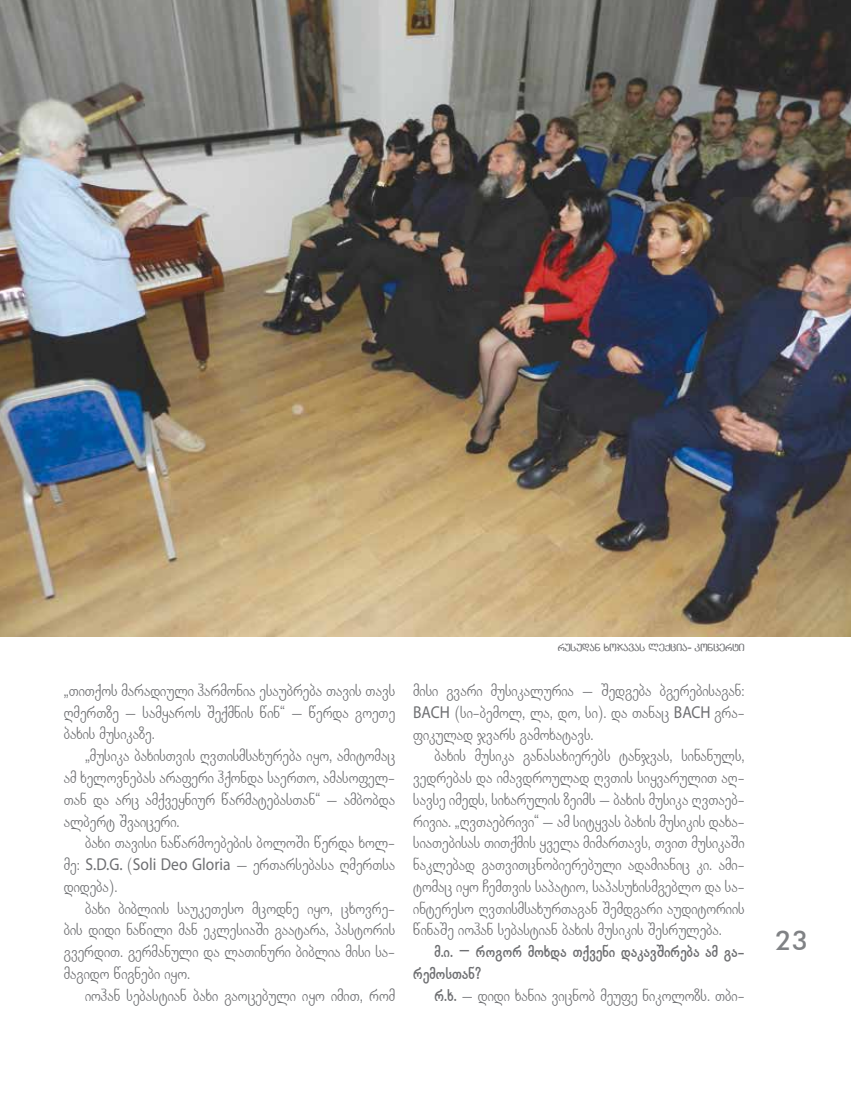
<style>
.page{position:relative;width:851px;height:1106px;background:#fff}
.page>*{position:absolute;margin:0;border:0;box-sizing:border-box;transform-origin:0 0}
.t1{font:500 27px "Futura BT";color:#808285}
.t2{font:17.25px/21.8px "AIASIGNET Small";color:#6d6e71;text-align:justify;scale:.9 1}
.t3{font:700 17.25px/21.8px "AIASIGNET Small";color:#6d6e71;scale:.9 1}
.t4{font:13.5px "AIASIGNET Caps";color:#6d6e71;scale:.9 1}
.s1{font-family:"Myriad Pro"}
.s2{font-weight:700}
</style>
<div class="page">
<img style="left:0;top:0;width:850px;height:637px">
<p class="t2" style="left:64px;top:680px;width:369px">`TITQOS MARADIULI HARMONIA ESAUBREBA TAVIS TAVS RMERTZE _ SAMYAROS SEQMNIS WIN~ _ WERDA GOETE BAXIS MUSIKAZE.</p>
<p class="t2" style="left:64px;top:746px;width:369px;text-indent:21px">`MUSIKA BAXISTVIS RVTISMSAXUREBA IYO, AMITOMAC AM XELOVNEBAS ARAFERI HQONDA SAERTO, AMASOFEL-TAN DA ARC AMQVEYNIUR WARMATEBASTAN~ _ AMBOBDA ALBERT SVAICERI.</p>
<p class="t2" style="left:64px;top:833px;width:369px;text-indent:21px">BAXI TAVISI NAWARMOEBEBIS BOLOSI WERDA XOL-ME: <span class="s1">S.D.G.</span> (<span class="s1">Soli Deo Gloria</span> _ ERTARSEBASA RMERTSA DIDEBA).</p>
<p class="t2" style="left:64px;top:898px;width:369px;text-indent:21px">BAXI BIBLIIS SAUKETESO MCODNE IYO, CXOVRE-BIS DIDI NAWILI MAN EKLESIASI GAATARA, PASTORIS GVERDIT. GERMANULI DA LATINURI BIBLIA MISI SA-MAGIDO WIGNEBI IYO.</p>
<p class="t2" style="left:85px;top:985px;width:346px">IOHAN SEBASTIAN BAXI GAOCEBULI IYO IMIT, ROM</p>
<p class="t4" style="left:557px;top:641px;width:209px">rusudan xojavas leqcia-koncerti</p>
<p class="t2" style="left:413px;top:680px;width:369px">MISI GVARI MUSIKALURIA _ SEDGEBA BGEREBISAGAN:<br><span class="s1">BACH</span> (SI-BEMOL, LA, DO, SI). DA TANAC <span class="s1">BACH</span> GRA-FIKULAD JVARS GAMOXATAVS.</p>
<p class="t2" style="left:413px;top:746px;width:369px;text-indent:21px">BAXIS MUSIKA GANASAXIEREBS TANJVAS, SINANULS, VEDREBAS DA IMAVDROULAD RVTIS SIYVARULIT AR-SAVSE IMEDS, SIXARULIS ZEIMS _ BAXIS MUSIKA RVTAEB-RIVIA. `RVTAEBRIVI~ _ AM SITYVAS BAXIS MUSIKIS DAXA-SIATEBISAS TITQMIS YVELA MIMARTAVS, TVIT MUSIKASI NAKLEBAD GATVITCNOBIEREBULI ADAMIANIC KI. AMI-TOMAC IYO CEMTVIS SAPATIO, SAPASUXISMGEBLO DA SA-INTERESO RVTISMSAXURTAGAN SEMDGARI AUDITORIIS WINASE IOHAN SEBASTIAN BAXIS MUSIKIS SESRULEBA.</p>
<p class="t3" style="left:413px;top:941px;width:369px;text-indent:21px">M.I. _ ROGOR MOXDA TQVENI DAKAVSIREBA AM GA-<br>REMOSTAN?</p>
<p class="t2" style="left:434px;top:985px;width:344px"><span class="s2">R.X.</span> _ DIDI XANIA VICNOB MEUFE NIKOLOZS. TBI-</p>
<h1 class="t1" style="left:775px;top:923px;width:34px">23</h1>
</div>
